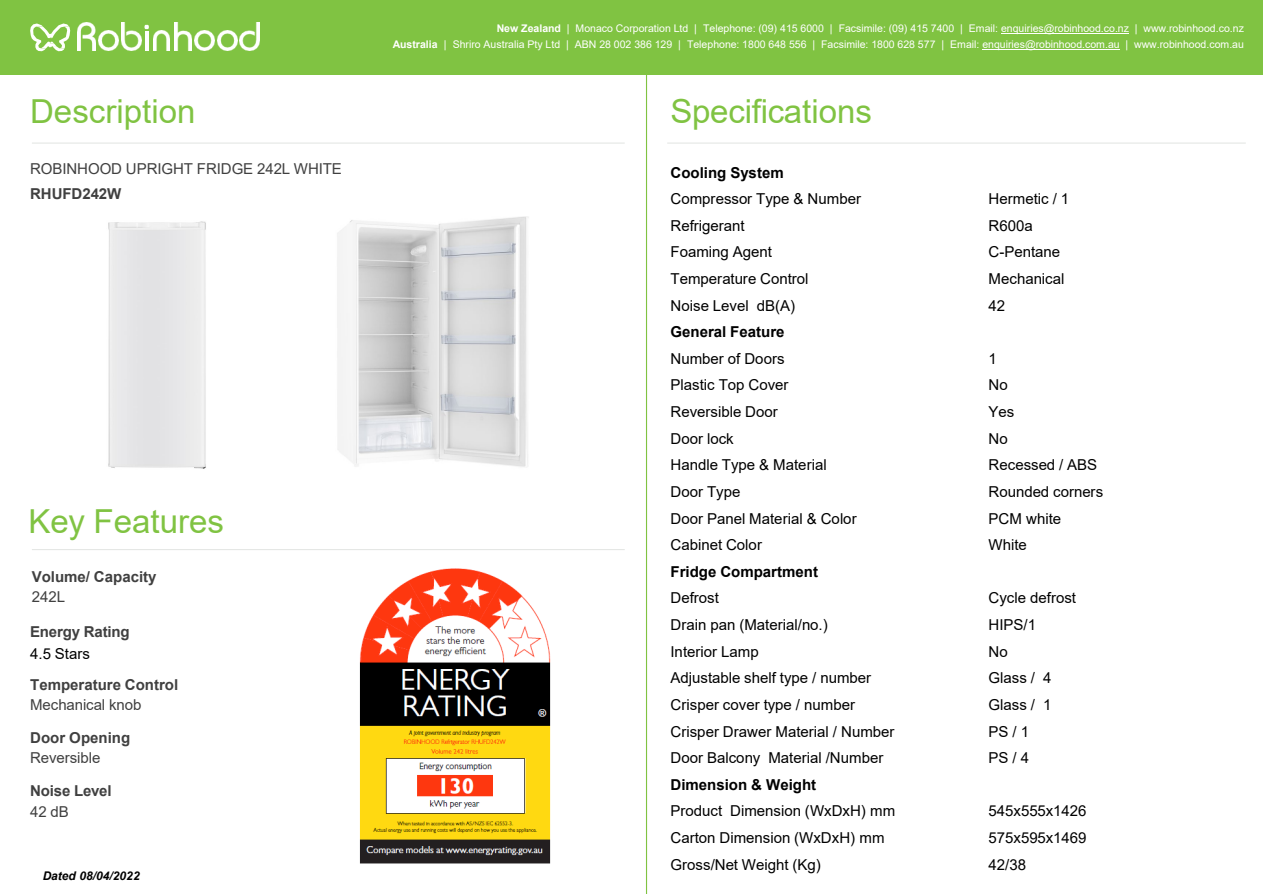
<style>
.page{position:relative;width:1263px;height:894px;background:#fff}
.page>*{position:absolute;margin:0;border:0;box-sizing:border-box;transform-origin:0 0}
.t1{font:33px "Arial";color:#80c342}
.t2{font:15px "Arial";color:#000}
.t3{font:700 15px/21px "Arial";letter-spacing:-.005em;color:#404040}
.t4{font:700 15px "Arial";color:#000}
.t5{font:15px "Arial";letter-spacing:-.005em;color:#404040}
.t6{font:italic 700 12px "Arial";color:#000}
.t7{font:10.5px "Arial";color:#fff}
.s1{font-weight:400}
.s2{font-weight:700}
</style>
<div class="page">
<div style="left:0;top:0;width:1263px;height:74px;background:#80c342"></div>
<img style="left:77px;top:22px;width:18px;height:28px">
<img style="left:99px;top:31px;width:19px;height:20px">
<img style="left:122px;top:22px;width:19px;height:29px">
<hr style="left:145px;top:31px;width:3px;height:19px;background:#fff">
<svg style="left:145px;top:25px;width:4px;height:4px"></svg>
<img style="left:153px;top:31px;width:17px;height:19px">
<img style="left:175px;top:22px;width:16px;height:28px">
<img style="left:195px;top:31px;width:19px;height:20px">
<img style="left:217px;top:31px;width:20px;height:20px">
<img style="left:240px;top:22px;width:19px;height:29px">
<svg style="left:30px;top:23px;width:40px;height:28px"></svg>
<hr style="left:646px;top:68px;width:1px;height:825px;background:#80c342">
<hr style="left:1001px;top:33px;width:128px;height:1px;background:#fff">
<hr style="left:982px;top:49px;width:138px;height:1px;background:#fff">
<hr style="left:32px;top:142px;width:593px;height:2px;background:#f2f3f2">
<hr style="left:32px;top:549px;width:593px;height:1px;background:#e5e7e5">
<hr style="left:667px;top:142px;width:579px;height:2px;background:#f1f2f1">
<img style="left:337px;top:216px;width:192px;height:251px">
<img style="left:359px;top:568px;width:192px;height:296px">
<div style="left:108px;top:221px;width:98px;height:248px;background:#e7e7e8"></div>
<p class="t1" style="left:30px;top:89px;width:167px">Description</p>
<p class="t5" style="left:30px;top:158px;width:313px">ROBINHOOD UPRIGHT FRIDGE 242L WHITE</p>
<p class="t3" style="left:30px;top:183px;width:93px">RHUFD242W</p>
<p class="t1" style="left:29px;top:498px;width:197px">Key Features</p>
<p class="t3" style="left:32px;top:566px;width:126px">Volume/ Capacity</p>
<p class="t5" style="left:32px;top:586px;width:35px">242L</p>
<p class="t3" style="left:30px;top:621px;width:101px">Energy Rating</p>
<p class="t2" style="left:30px;top:643px;width:61px">4.5 Stars</p>
<p class="t3" style="left:30px;top:674px;width:150px">Temperature Control</p>
<p class="t5" style="left:30px;top:694px;width:113px">Mechanical knob</p>
<p class="t3" style="left:30px;top:727px;width:102px">Door Opening</p>
<p class="t5" style="left:30px;top:747px;width:72px">Reversible</p>
<p class="t3" style="left:30px;top:780px;width:83px">Noise Level<br><span class="s1">42 dB</span></p>
<p class="t6" style="left:43px;top:867px;width:98px">Dated 08/04/2022</p>
<p class="t7" style="left:497px;top:21px;width:749px"><span class="s2">New Zealand</span> | Monaco Corporation Ltd | Telephone: (09) 415 6000 | Facsimile: (09) 415 7400 | Email: enquiries@robinhood.co.nz | www.robinhood.co.nz</p>
<p class="t7" style="left:393px;top:37px;width:853px"><span class="s2">Australia</span> | Shriro Australia Pty Ltd | ABN 28 002 386 129 | Telephone: 1800 648 556 | Facsimile: 1800 628 577 | Email: enquiries@robinhood.com.au | www.robinhood.com.au</p>
<p class="t1" style="left:670px;top:89px;width:203px">Specifications</p>
<p class="t4" style="left:670px;top:162px;width:115px">Cooling System</p>
<p class="t2" style="left:670px;top:188px;width:192px">Compressor Type &amp; Number</p>
<p class="t2" style="left:989px;top:188px;width:82px">Hermetic / 1</p>
<p class="t2" style="left:670px;top:215px;width:76px">Refrigerant</p>
<p class="t2" style="left:989px;top:215px;width:46px">R600a</p>
<p class="t2" style="left:670px;top:242px;width:103px">Foaming Agent</p>
<p class="t2" style="left:989px;top:242px;width:73px">C-Pentane</p>
<p class="t2" style="left:670px;top:268px;width:140px">Temperature Control</p>
<p class="t2" style="left:989px;top:268px;width:77px">Mechanical</p>
<p class="t2" style="left:670px;top:295px;width:126px">Noise Level dB(A)</p>
<p class="t2" style="left:989px;top:295px;width:18px">42</p>
<p class="t4" style="left:670px;top:321px;width:116px">General Feature</p>
<p class="t2" style="left:670px;top:348px;width:116px">Number of Doors</p>
<p class="t2" style="left:989px;top:348px;width:10px">1</p>
<p class="t2" style="left:670px;top:375px;width:120px">Plastic Top Cover</p>
<p class="t2" style="left:989px;top:375px;width:21px">No</p>
<p class="t2" style="left:670px;top:401px;width:109px">Reversible Door</p>
<p class="t2" style="left:989px;top:401px;width:27px">Yes</p>
<p class="t2" style="left:670px;top:428px;width:65px">Door lock</p>
<p class="t2" style="left:989px;top:428px;width:21px">No</p>
<p class="t2" style="left:670px;top:454px;width:158px">Handle Type &amp; Material</p>
<p class="t2" style="left:989px;top:454px;width:110px">Recessed / ABS</p>
<p class="t2" style="left:670px;top:481px;width:71px">Door Type</p>
<p class="t2" style="left:989px;top:481px;width:116px">Rounded corners</p>
<p class="t2" style="left:670px;top:508px;width:188px">Door Panel Material &amp; Color</p>
<p class="t2" style="left:989px;top:508px;width:74px">PCM white</p>
<p class="t2" style="left:670px;top:534px;width:93px">Cabinet Color</p>
<p class="t2" style="left:989px;top:534px;width:40px">White</p>
<p class="t4" style="left:670px;top:561px;width:149px">Fridge Compartment</p>
<p class="t2" style="left:670px;top:587px;width:50px">Defrost</p>
<p class="t2" style="left:989px;top:587px;width:89px">Cycle defrost</p>
<p class="t2" style="left:670px;top:614px;width:159px">Drain pan (Material/no.)</p>
<p class="t2" style="left:989px;top:614px;width:49px">HIPS/1</p>
<p class="t2" style="left:670px;top:641px;width:90px">Interior Lamp</p>
<p class="t2" style="left:989px;top:641px;width:21px">No</p>
<p class="t2" style="left:670px;top:667px;width:202px">Adjustable shelf type / number</p>
<p class="t2" style="left:989px;top:667px;width:65px">Glass / 4</p>
<p class="t2" style="left:670px;top:694px;width:186px">Crisper cover type / number</p>
<p class="t2" style="left:989px;top:694px;width:65px">Glass / 1</p>
<p class="t2" style="left:670px;top:720px;width:226px">Crisper Drawer Material / Number</p>
<p class="t2" style="left:989px;top:720px;width:42px">PS / 1</p>
<p class="t2" style="left:670px;top:747px;width:214px">Door Balcony Material /Number</p>
<p class="t2" style="left:989px;top:747px;width:42px">PS / 4</p>
<p class="t4" style="left:670px;top:773px;width:147px">Dimension &amp; Weight</p>
<p class="t2" style="left:670px;top:800px;width:226px">Product Dimension (WxDxH) mm</p>
<p class="t2" style="left:989px;top:800px;width:99px">545x555x1426</p>
<p class="t2" style="left:670px;top:827px;width:216px">Carton Dimension (WxDxH) mm</p>
<p class="t2" style="left:989px;top:827px;width:99px">575x595x1469</p>
<p class="t2" style="left:670px;top:853px;width:152px">Gross/Net Weight (Kg)</p>
<p class="t2" style="left:989px;top:853px;width:39px">42/38</p>
</div>
